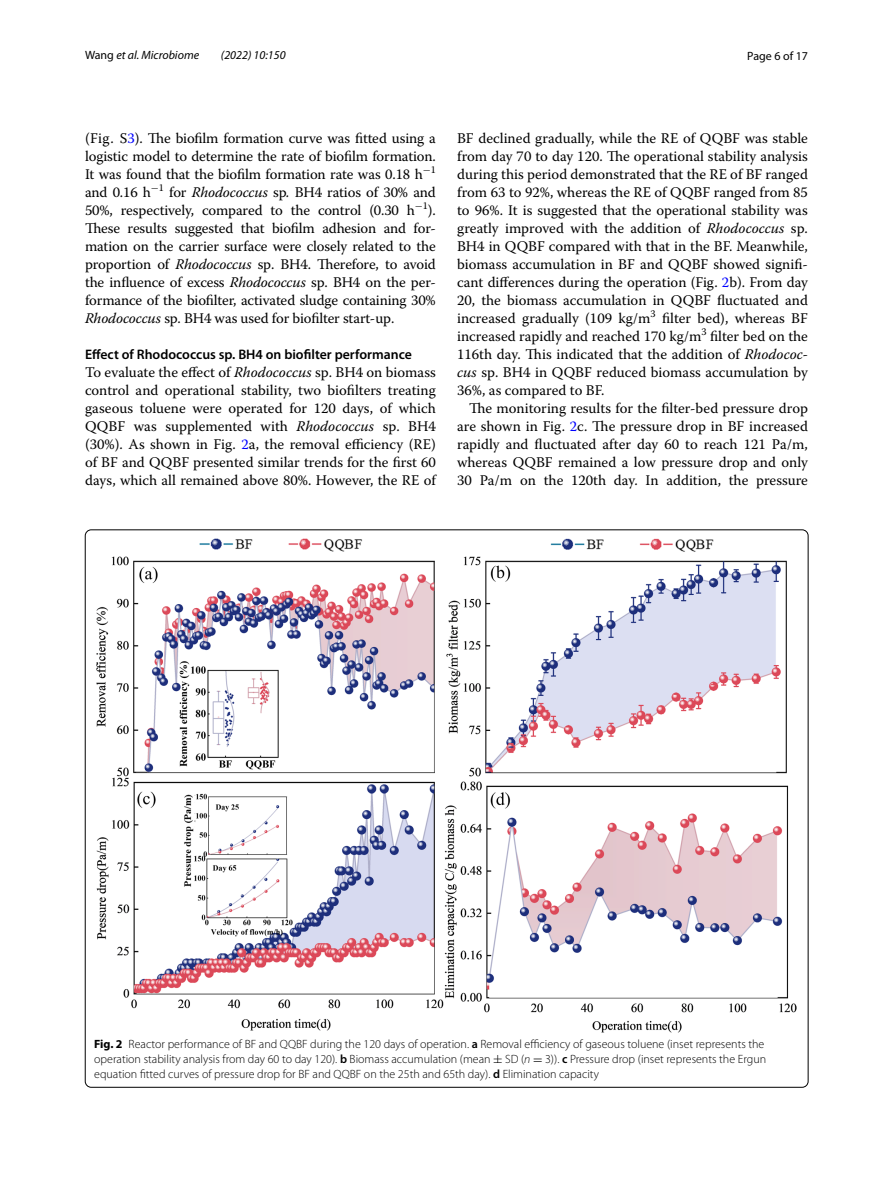
<style>
.page{position:relative;width:893px;height:1187px;background:#fff}
.page>*{position:absolute;margin:0;border:0;box-sizing:border-box;transform-origin:0 0}
.t1{font:14.7px/18px "Warnock Pro";color:#000;text-align:justify}
.t2{font:600 13.8px "Myriad Pro";color:#000}
.t3{font:300 12px/15px "Myriad Pro";color:#000}
.t4{font:italic 12px "Myriad Pro";color:#000}
.t5{font:12px "Myriad Pro";color:#000}
.s1{font-style:normal}
.s2{color:#00f}
.s3{font-style:italic}
.s4{font-weight:700}
.s5{font-weight:600}
.s6{font-family:"MTSY";font-weight:400}
</style>
<div class="page">
<img style="left:96px;top:539px;width:701px;height:493px">
<p class="t4" style="left:85px;top:48px;width:116px"><span class="s1">Wang</span> et al. Microbiome</p>
<p class="t4" style="left:221px;top:48px;width:66px">(2022) 10:150</p>
<p class="t5" style="left:747px;top:48px;width:62px">Page 6 of 17</p>
<p class="t1" style="left:85px;top:128px;width:352px">(Fig. S<span class="s2">3</span>). The biofilm formation curve was fitted using a logistic model to determine the rate of biofilm formation.<br>It was found that the biofilm formation rate was 0.18 h<sup>−</sup><sup>1 </sup>and 0.16 h<sup>−</sup><sup>1</sup> for <span class="s3">Rhodococcus</span> sp<span class="s3">.</span> BH4 ratios of 30% and 50%, respectively, compared to the control (0.30 h<sup>−</sup><sup>1</sup>).<br>These results suggested that biofilm adhesion and for&shy;mation on the carrier surface were closely related to the proportion of <span class="s3">Rhodococcus</span> sp. BH4. Therefore, to avoid the influence of excess <span class="s3">Rhodococcus</span> sp. BH4 on the per&shy;formance of the biofilter, activated sludge containing 30% <span class="s3">Rhodococcus</span> sp. BH4 was used for biofilter start-up.</p>
<p class="t2" style="left:85px;top:345px;width:328px">Effect of Rhodococcus sp. BH4 on biofilter performance</p>
<p class="t1" style="left:85px;top:362px;width:352px">To evaluate the effect of <span class="s3">Rhodococcus</span> sp. BH4 on biomass control and operational stability, two biofilters treating gaseous toluene were operated for 120 days, of which QQBF was supplemented with <span class="s3">Rhodococcus</span> sp. BH4 (30%). As shown in Fig. <span class="s2">2</span>a, the removal efficiency (RE) of BF and QQBF presented similar trends for the first 60 days, which all remained above 80%. However, the RE of</p>
<p class="t1" style="left:457px;top:128px;width:352px">BF declined gradually, while the RE of QQBF was stable from day 70 to day 120. The operational stability analysis during this period demonstrated that the RE of BF ranged from 63 to 92%, whereas the RE of QQBF ranged from 85 to 96%. It is suggested that the operational stability was greatly improved with the addition of <span class="s3">Rhodococcus</span> sp.<br>BH4 in QQBF compared with that in the BF. Meanwhile, biomass accumulation in BF and QQBF showed signifi&shy;cant differences during the operation (Fig. <span class="s2">2</span>b). From day 20, the biomass accumulation in QQBF fluctuated and increased gradually (109 kg/m<sup>3</sup> filter bed), whereas BF increased rapidly and reached 170 kg/m<sup>3</sup> filter bed on the 116th day. This indicated that the addition of <span class="s3">Rhodococ&shy;cus</span> sp. BH4 in QQBF reduced biomass accumulation by 36%, as compared to BF.</p>
<p class="t1" style="left:457px;top:398px;width:352px;text-indent:12px">The monitoring results for the filter-bed pressure drop are shown in Fig. <span class="s2">2</span>c. The pressure drop in BF increased rapidly and fluctuated after day 60 to reach 121 Pa/m, whereas QQBF remained a low pressure drop and only 30 Pa/m on the 120th day. In addition, the pressure</p>
<p class="t3" style="left:94px;top:1036px;width:673px"><span class="s4">Fig. 2</span> Reactor performance of BF and QQBF during the 120 days of operation. <span class="s5">a</span> Removal efficiency of gaseous toluene (inset represents the operation stability analysis from day 60 to day 120). <span class="s5">b</span> Biomass accumulation (mean <span class="s6">±</span> SD (<span class="s3">n</span> <span class="s6">=</span> 3)). <span class="s5">c</span> Pressure drop (inset represents the Ergun equation fitted curves of pressure drop for BF and QQBF on the 25th and 65th day). <span class="s5">d</span> Elimination capacity</p>
</div>
